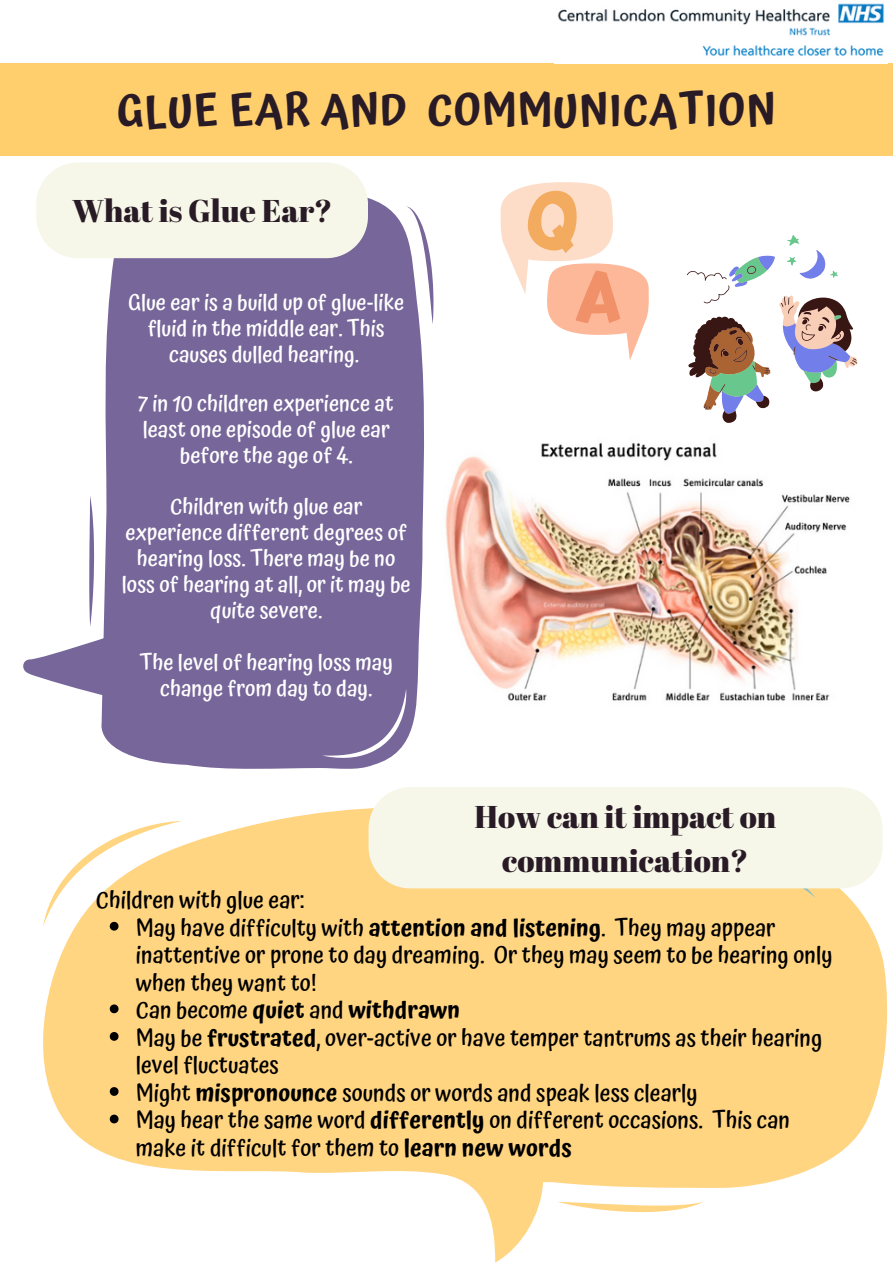
<style>
.page{position:relative;width:893px;height:1264px;background:#fff}
.page>*{position:absolute;margin:0;border:0;box-sizing:border-box;transform-origin:0 0}
.t1{font:600 43.5px "Atma";letter-spacing:.02em;color:#291b25}
.t2{font:31.5px/43.8px "Abril Fatface";color:#291b25;text-align:center}
.t3{font:500 23.4px/27.6px "Atma";color:#000}
.t4{font:500 22.05px/25.8px "Atma";color:#fff;text-align:center}
.s1{font-weight:600}
</style>
<div class="page">
<div style="left:0;top:63px;width:892px;height:92px;background:#ffce6d"></div>
<svg style="left:43px;top:808px;width:844px;height:454px;fill:#ffd582"></svg>
<svg style="left:557px;top:1201px;width:146px;height:10px"></svg>
<svg style="left:652px;top:888px;width:163px;height:10px;background:#fdd686"></svg>
<div style="left:368px;top:787px;width:514px;height:101px;background:#f6f6e9"></div>
<svg style="left:500px;top:182px;width:149px;height:178px"></svg>
<img style="left:445px;top:442px;width:405px;height:259px">
<div style="left:101px;top:198px;width:323px;height:570px;background:#769"></div>
<svg style="left:23px;top:495px;width:116px;height:206px"></svg>
<svg style="left:406px;top:206px;width:27px;height:118px"></svg>
<svg style="left:322px;top:688px;width:84px;height:70px;background:#8373a2"></svg>
<div style="left:36px;top:163px;width:332px;height:95px;background:#f6f6e9"></div>
<img style="left:557px;top:3px;width:328px;height:53px">
<svg style="left:687px;top:235px;width:170px;height:188px"></svg>
<svg style="left:43px;top:821px;width:139px;height:109px"></svg>
<svg style="left:110px;top:1004px;width:8px;height:9px"></svg>
<svg style="left:110px;top:1032px;width:8px;height:8px"></svg>
<svg style="left:110px;top:1087px;width:8px;height:8px"></svg>
<svg style="left:110px;top:1114px;width:8px;height:9px"></svg>
<h1 class="t1" style="left:117px;top:85px;width:660px">GLUE EAR AND COMMUNICATION</h1>
<h2 class="t2" style="left:72px;top:188px;width:262px">What is Glue Ear?</h2>
<p class="t4" style="left:128px;top:289px;width:278px">Glue ear is a build up of glue-like fluid in the middle ear. This causes dulled hearing.</p>
<p class="t4" style="left:139px;top:390px;width:256px">7 in 10 children experience at least one episode of glue ear before the age of 4.</p>
<p class="t4" style="left:122px;top:494px;width:290px">Children with glue ear experience different degrees of hearing loss. There may be no loss of hearing at all, or it may be quite severe.</p>
<p class="t4" style="left:139px;top:649px;width:255px">The level of hearing loss may change from day to day.</p>
<p class="t3" style="left:96px;top:886px;width:210px">Children with glue ear:</p>
<h2 class="t2" style="left:474px;top:793px;width:303px">How can it impact on communication?</h2>
<p class="t3" style="left:136px;top:913px;width:698px">May have difficulty with <span class="s1">attention and listening</span>. They may appear inattentive or prone to day dreaming. Or they may seem to be hearing only when they want to!<br>Can become <span class="s1">quiet</span> and <span class="s1">withdrawn<br></span>May be <span class="s1">frustrated</span>, over-active or have temper tantrums as their hearing level fluctuates<br>Might <span class="s1">mispronounce</span> sounds or words and speak less clearly<br>May hear the same word <span class="s1">differently</span> on different occasions. This can make it difficult for them to <span class="s1">learn new words</span></p>
</div>
